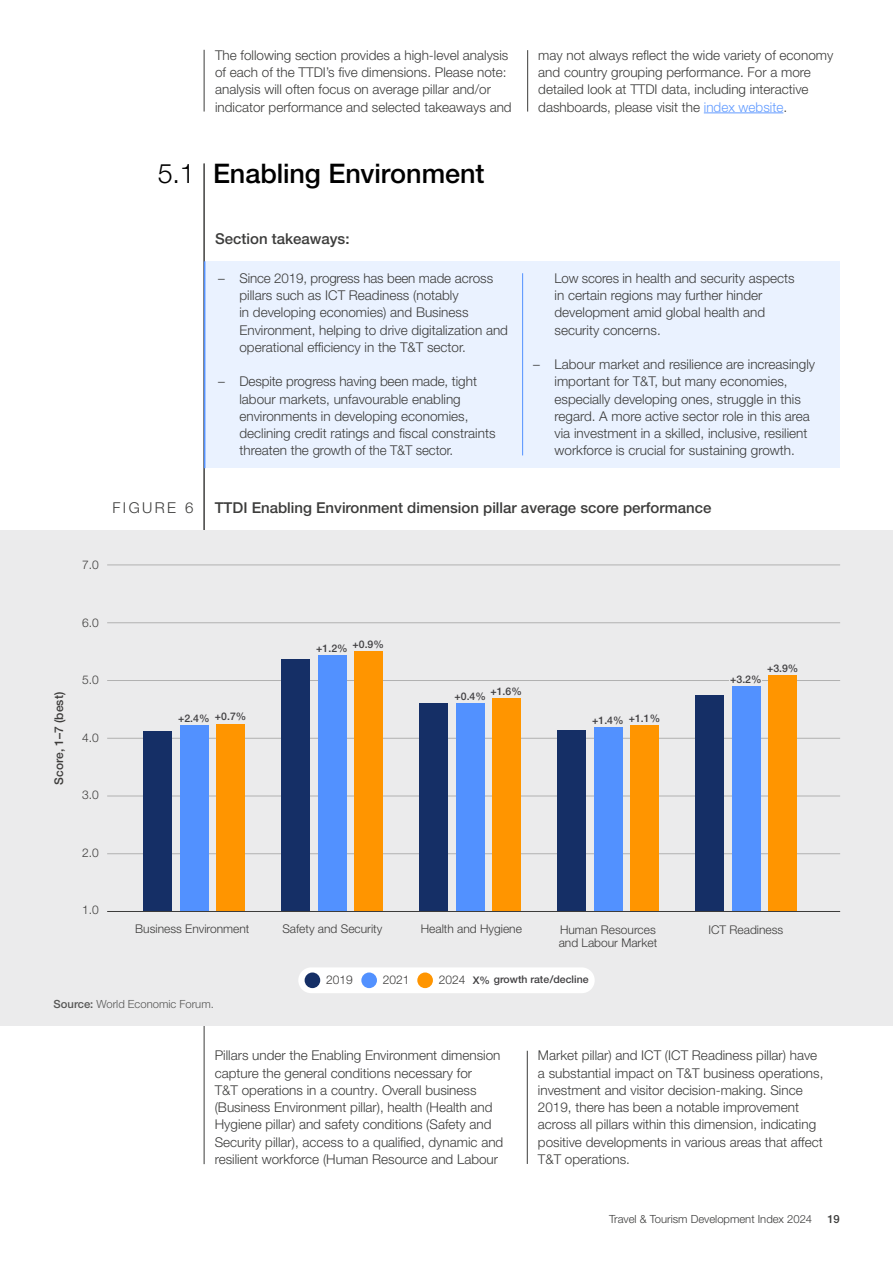
<style>
.page{position:relative;width:893px;height:1263px;background:#fff}
.page>*{position:absolute;margin:0;border:0;box-sizing:border-box;transform-origin:0 0}
.t1{font:500 27px "Helvetica Neue LT Pro";letter-spacing:-.005em;color:#000}
.t2{font:500 15px "Helvetica Neue LT Pro";color:#3c3c3b}
.t3{font:300 15px "Helvetica Neue LT Pro";letter-spacing:.16em;color:#3c3c3b}
.t4{font:300 13.5px/17.2px "Helvetica Neue LT Pro";color:#3c3c3b}
.t5{font:300 12px/12.5px "Helvetica Neue LT Pro";color:#3d3c3b}
.t6{font:500 12px "Helvetica Neue LT Pro";color:#3d3c3b}
.t7{font:300 11.25px "Helvetica Neue LT Pro";color:#3c3c3b}
.t8{font:300 11.25px "Helvetica Neue LT Pro";color:#575756}
.t9{font:500 11.25px "Helvetica Neue LT Pro";color:#3c3c3b}
.t10{font:500 10.5px "Helvetica Neue LT Pro";color:#414042}
.s1{color:#639cff}
.s2{font-weight:300}
.s3{font-weight:300;font-size:12px;color:#3d3c3b}
.s4{font-weight:500}
</style>
<div class="page">
<hr style="left:704px;top:113px;width:79px;height:1px;background:#639cff">
<hr style="left:527px;top:50px;width:1px;height:62px;background:#3c3c3b">
<hr style="left:204px;top:1009px;width:1px;height:155px;background:#3c3c3b">
<hr style="left:204px;top:50px;width:1px;height:62px;background:#3c3c3b">
<hr style="left:204px;top:163px;width:1px;height:681px;background:#3c3c3b">
<div style="left:0;top:531px;width:893px;height:495px;background:#ebebec"></div>
<hr style="left:107px;top:622px;width:733px;height:1px;background:#b1b1b1">
<hr style="left:107px;top:680px;width:733px;height:1px;background:#b1b1b1">
<hr style="left:107px;top:565px;width:733px;height:1px;background:#b1b1b1">
<hr style="left:107px;top:738px;width:733px;height:1px;background:#b1b1b1">
<hr style="left:107px;top:796px;width:733px;height:1px;background:#b1b1b1">
<hr style="left:107px;top:853px;width:733px;height:1px;background:#b1b1b1">
<div style="left:143px;top:731px;width:28px;height:181px;background:#152f66"></div>
<div style="left:180px;top:725px;width:28px;height:187px;background:#5291ff"></div>
<div style="left:217px;top:724px;width:28px;height:188px;background:#ff9500"></div>
<div style="left:281px;top:659px;width:28px;height:253px;background:#152f66"></div>
<div style="left:318px;top:655px;width:28px;height:257px;background:#5291ff"></div>
<div style="left:355px;top:652px;width:28px;height:260px;background:#ff9500"></div>
<div style="left:419px;top:704px;width:28px;height:208px;background:#152f66"></div>
<div style="left:456px;top:703px;width:28px;height:209px;background:#5291ff"></div>
<div style="left:493px;top:699px;width:28px;height:213px;background:#ff9500"></div>
<div style="left:557px;top:731px;width:28px;height:181px;background:#152f66"></div>
<div style="left:594px;top:727px;width:28px;height:185px;background:#5291ff"></div>
<div style="left:630px;top:725px;width:29px;height:187px;background:#ff9500"></div>
<div style="left:695px;top:695px;width:28px;height:217px;background:#152f66"></div>
<div style="left:732px;top:686px;width:28px;height:226px;background:#5291ff"></div>
<div style="left:768px;top:675px;width:29px;height:237px;background:#ff9500"></div>
<hr style="left:107px;top:911px;width:733px;height:1px;background:#3d3c3b">
<div style="left:729px;top:673px;width:33px;height:11px;background:#ebebec"></div>
<div style="left:298px;top:967px;width:297px;height:26px;background:#fff;border-radius:13px"></div>
<div style="left:305px;top:972px;width:15px;height:16px;background:#152f66;border-radius:50%"></div>
<div style="left:361px;top:972px;width:16px;height:16px;background:#5291ff;border-radius:50%"></div>
<div style="left:417px;top:972px;width:16px;height:16px;background:#ff9500;border-radius:50%"></div>
<hr style="left:527px;top:1051px;width:1px;height:113px;background:#3c3c3b">
<div style="left:205px;top:261px;width:635px;height:207px;background:#eaf2ff"></div>
<hr style="left:522px;top:273px;width:1px;height:182px;background:#5291ff">
<hr style="left:204px;top:261px;width:1px;height:207px;background:#5291ff">
<p class="t4" style="left:215px;top:46px;width:298px">The following section provides a high-level analysis of each of the TTDI’s five dimensions. Please note: analysis will often focus on average pillar and/or indicator performance and selected takeaways and</p>
<p class="t4" style="left:538px;top:46px;width:297px">may not always reflect the wide variety of economy and country grouping performance. For a more detailed look at TTDI data, including interactive dashboards, please visit the <span class="s1">index website</span>.</p>
<h1 class="t1" style="left:158px;top:157px;width:328px"><span class="s2">5.1</span> Enabling Environment</h1>
<p class="t2" style="left:215px;top:230px;width:136px">Section takeaways:</p>
<p class="t4" style="left:239px;top:269px;width:270px;text-indent:-21px">– Since 2019, progress has been made across pillars such as ICT Readiness (notably<br>in developing economies) and Business Environment, helping to drive digitalization and operational efficiency in the T&amp;T sector.</p>
<p class="t4" style="left:239px;top:373px;width:258px;text-indent:-21px">– Despite progress having been made, tight labour markets, unfavourable enabling environments in developing economies, declining credit ratings and fiscal constraints threaten the growth of the T&amp;T sector.</p>
<p class="t4" style="left:554px;top:269px;width:242px">Low scores in health and security aspects in certain regions may further hinder development amid global health and security concerns.</p>
<p class="t4" style="left:554px;top:355px;width:262px;text-indent:-21px">– Labour market and resilience are increasingly important for T&amp;T, but many economies, especially developing ones, struggle in this regard. A more active sector role in this area via investment in a skilled, inclusive, resilient workforce is crucial for sustaining growth.</p>
<p class="t3" style="left:112px;top:498px;width:82px">FIGURE 6</p>
<p class="t2" style="left:215px;top:499px;width:498px">TTDI Enabling Environment dimension pillar average score performance</p>
<p class="t5" style="left:82px;top:558px;width:18px">7.0</p>
<p class="t5" style="left:82px;top:616px;width:18px">6.0</p>
<p class="t6" style="left:52px;top:784px;width:94px;rotate:-90deg">Score, 1–7 (best)</p>
<p class="t5" style="left:82px;top:673px;width:18px">5.0</p>
<p class="t5" style="left:82px;top:731px;width:18px">4.0</p>
<p class="t5" style="left:82px;top:788px;width:18px">3.0</p>
<p class="t5" style="left:82px;top:846px;width:18px">2.0</p>
<p class="t5" style="left:82px;top:903px;width:18px">1.0</p>
<p class="t10" style="left:178px;top:711px;width:70px">+2.4% +0.7%</p>
<p class="t10" style="left:316px;top:640px;width:69px">+1.2% +0.9%</p>
<p class="t10" style="left:490px;top:685px;width:33px">+1.6%</p>
<p class="t10" style="left:455px;top:690px;width:33px">+0.4%</p>
<p class="t10" style="left:592px;top:713px;width:69px">+1.4% +1.1%</p>
<p class="t10" style="left:767px;top:662px;width:33px">+3.9%</p>
<p class="t10" style="left:730px;top:672px;width:33px">+3.2%</p>
<p class="t5" style="left:135px;top:922px;width:116px">Business Environment</p>
<p class="t5" style="left:282px;top:922px;width:102px">Safety and Security</p>
<p class="t5" style="left:421px;top:922px;width:103px">Health and Hygiene</p>
<p class="t5" style="left:559px;top:923px;width:100px">Human Resources and Labour Market</p>
<p class="t5" style="left:708px;top:923px;width:76px">ICT Readiness</p>
<p class="t5" style="left:326px;top:973px;width:28px">2019</p>
<p class="t5" style="left:383px;top:973px;width:28px">2021</p>
<p class="t10" style="left:439px;top:973px;width:151px"><span class="s3">2024</span> X% growth rate/decline</p>
<p class="t8" style="left:54px;top:997px;width:162px"><span class="s4">Source:</span> World Economic Forum.</p>
<p class="t4" style="left:215px;top:1047px;width:290px">Pillars under the Enabling Environment dimension capture the general conditions necessary for<br>T&amp;T operations in a country. Overall business (Business Environment pillar), health (Health and Hygiene pillar) and safety conditions (Safety and Security pillar), access to a qualified, dynamic and resilient workforce (Human Resource and Labour</p>
<p class="t4" style="left:538px;top:1047px;width:287px">Market pillar) and ICT (ICT Readiness pillar) have a substantial impact on T&amp;T business operations, investment and visitor decision-making. Since 2019, there has been a notable improvement across all pillars within this dimension, indicating positive developments in various areas that affect T&amp;T operations.</p>
<p class="t7" style="left:609px;top:1212px;width:205px">Travel &amp; Tourism Development Index 2024</p>
<p class="t9" style="left:827px;top:1212px;width:14px">19</p>
</div>
